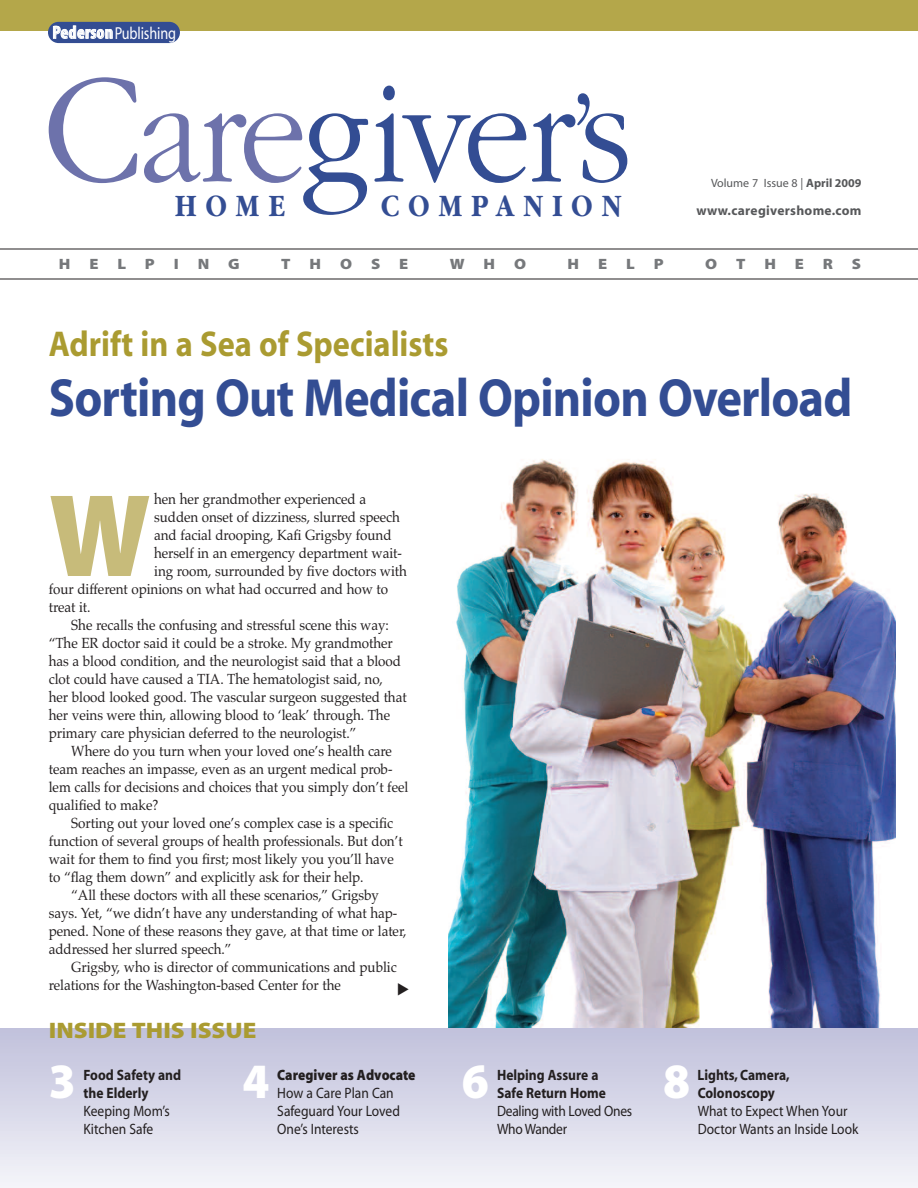
<style>
.page{position:relative;width:918px;height:1188px;background:#fff}
.page>*{position:absolute;margin:0;border:0;box-sizing:border-box;transform-origin:0 0}
.t1{font:300 150px "Garamond";letter-spacing:-.03em;color:#334d93;scale:.9 1}
.t2{font:118.65px "Myriad Blk";color:#c7bb7a;scale:.95 1}
.t3{font:700 54px "Myriad";letter-spacing:-.015em;color:#334d93;scale:.9 1}
.t4{font:49.65px "Myriad Blk";color:#fff;scale:.95 1}
.t5{font:700 36px "Myriad";color:#aa9b31;scale:.9 1}
.t6{font:700 32.4px "Garamond";letter-spacing:.335em;color:#334d93;scale:.85 1}
.t7{font:22.5px "Myriad Blk";color:#aa9b31;scale:1.1 1}
.t8{font:17.4px "Myriad";letter-spacing:-.01em;color:#fff;scale:.82 1}
.t9{font:15px/18px "Myriad";color:#231f20;scale:.9 1}
.t10{font:700 15px/18px "Myriad";color:#231f20;scale:.9 1}
.t11{font:15px/18px "Myriad";letter-spacing:-.02em;color:#231f20;scale:.9 1}
.t12{font:15px "Myriad Blk";color:#76787b;scale:1.1 1}
.t13{font:15px "Myriad Blk";color:#231f20;scale:.9 1}
.t14{font:14.7px "Palatino";letter-spacing:-.005em;color:#231f20;scale:.92 1}
.t15{font:700 13.5px "Myriad";letter-spacing:.02em;color:#57585a}
.t16{font:12px "Myriad";color:#57585a}
.s1{font-family:"Myriad Pro";font-weight:700;font-stretch:condensed;font-size:18px}
.s2{font-size:162.45px;color:#6d72ab}
.s3{color:#6d72ab}
.s4{font-size:137.55px}
.s5{font-weight:700}
</style>
<div class="page">
<div style="left:0;top:0;width:918px;height:32px;background:#b4a74a"></div>
<hr style="left:0;top:249px;width:918px;height:1px;background:#231f20">
<hr style="left:0;top:279px;width:918px;height:1px;background:#231f20">
<div style="left:48px;top:22px;width:132px;height:21px;background:#334d93;border-radius:11px"></div>
<img style="left:449px;top:459px;width:446px;height:570px">
<div style="left:0;top:1029px;width:918px;height:159px;background:linear-gradient(to bottom,#c0c0db,#f4f4f9)"></div>
<p class="t8" style="left:52px;top:26px;width:152px"><span class="s1">Pederson</span>Publishing</p>
<h1 class="t1" style="left:42px;top:42px;width:657px"><span class="s2">C</span><span class="s3">are</span>giver<span class="s4">’</span>s</h1>
<h3 class="t6" style="left:175px;top:186px;width:131px">HOME</h3>
<h3 class="t6" style="left:381px;top:186px;width:284px">COMPANION</h3>
<p class="t16" style="left:711px;top:178px;width:152px">Volume 7 Issue 8 | <span class="s5">April 2009</span></p>
<p class="t15" style="left:697px;top:205px;width:166px">www.caregivershome.com</p>
<p class="t12" style="left:59px;top:256px;width:12px">H</p>
<p class="t12" style="left:89px;top:256px;width:10px">E</p>
<p class="t12" style="left:117px;top:256px;width:9px">L</p>
<p class="t12" style="left:145px;top:256px;width:11px">P</p>
<p class="t12" style="left:174px;top:256px;width:6px">I</p>
<p class="t12" style="left:198px;top:256px;width:12px">N</p>
<p class="t12" style="left:228px;top:256px;width:12px">G</p>
<p class="t12" style="left:281px;top:256px;width:10px">T</p>
<p class="t12" style="left:310px;top:256px;width:12px">H</p>
<p class="t12" style="left:340px;top:256px;width:12px">O</p>
<p class="t12" style="left:371px;top:256px;width:10px">S</p>
<p class="t12" style="left:399px;top:256px;width:10px">E</p>
<p class="t12" style="left:450px;top:256px;width:15px">W</p>
<p class="t12" style="left:484px;top:256px;width:12px">H</p>
<p class="t12" style="left:514px;top:256px;width:12px">O</p>
<p class="t12" style="left:568px;top:256px;width:12px">H</p>
<p class="t12" style="left:598px;top:256px;width:10px">E</p>
<p class="t12" style="left:626px;top:256px;width:9px">L</p>
<p class="t12" style="left:654px;top:256px;width:11px">P</p>
<p class="t12" style="left:705px;top:256px;width:12px">O</p>
<p class="t12" style="left:736px;top:256px;width:10px">T</p>
<p class="t12" style="left:764px;top:256px;width:12px">H</p>
<p class="t12" style="left:795px;top:256px;width:10px">E</p>
<p class="t12" style="left:823px;top:256px;width:11px">R</p>
<p class="t12" style="left:852px;top:256px;width:10px">S</p>
<h3 class="t5" style="left:49px;top:331px;width:446px">Adrift in a Sea of Specialists</h3>
<h3 class="t3" style="left:49px;top:378px;width:894px">Sorting Out Medical Opinion Overload</h3>
<h2 class="t2" style="left:49px;top:474px;width:109px">W</h2>
<p class="t14" style="left:154px;top:490px;width:232px">hen her grandmother experienced a</p>
<p class="t14" style="left:154px;top:508px;width:269px">sudden onset of dizziness, slurred speech</p>
<p class="t14" style="left:154px;top:526px;width:260px">and facial drooping, Kafi Grigsby found</p>
<p class="t14" style="left:154px;top:544px;width:271px">herself in an emergency department wait-</p>
<p class="t14" style="left:154px;top:562px;width:276px">ing room, surrounded by five doctors with</p>
<p class="t14" style="left:49px;top:580px;width:370px">four different opinions on what had occurred and how to</p>
<p class="t14" style="left:49px;top:598px;width:47px">treat it.</p>
<p class="t14" style="left:71px;top:616px;width:347px">She recalls the confusing and stressful scene this way:</p>
<p class="t14" style="left:49px;top:634px;width:376px">“The ER doctor said it could be a stroke. My grandmother</p>
<p class="t14" style="left:49px;top:652px;width:384px">has a blood condition, and the neurologist said that a blood</p>
<p class="t14" style="left:49px;top:670px;width:365px">clot could have caused a TIA. The hematologist said, no,</p>
<p class="t14" style="left:49px;top:688px;width:391px">her blood looked good. The vascular surgeon suggested that</p>
<p class="t14" style="left:49px;top:706px;width:373px">her veins were thin, allowing blood to ‘leak’ through. The</p>
<p class="t14" style="left:49px;top:724px;width:336px">primary care physician deferred to the neurologist.”</p>
<p class="t14" style="left:71px;top:742px;width:350px">Where do you turn when your loved one’s health care</p>
<p class="t14" style="left:49px;top:760px;width:375px">team reaches an impasse, even as an urgent medical prob-</p>
<p class="t14" style="left:49px;top:778px;width:392px">lem calls for decisions and choices that you simply don’t feel</p>
<p class="t14" style="left:49px;top:796px;width:121px">qualified to make?</p>
<p class="t14" style="left:71px;top:814px;width:351px">Sorting out your loved one’s complex case is a specific</p>
<p class="t14" style="left:49px;top:832px;width:386px">function of several groups of health professionals. But don’t</p>
<p class="t14" style="left:49px;top:850px;width:377px">wait for them to find you first; most likely you you’ll have</p>
<p class="t14" style="left:49px;top:868px;width:344px">to “flag them down” and explicitly ask for their help.</p>
<p class="t14" style="left:71px;top:886px;width:336px">“All these doctors with all these scenarios,” Grigsby</p>
<p class="t14" style="left:49px;top:904px;width:380px">says. Yet, “we didn’t have any understanding of what hap-</p>
<p class="t14" style="left:49px;top:922px;width:390px">pened. None of these reasons they gave, at that time or later,</p>
<p class="t14" style="left:49px;top:940px;width:200px">addressed her slurred speech.”</p>
<p class="t14" style="left:71px;top:958px;width:355px">Grigsby, who is director of communications and public</p>
<p class="t14" style="left:49px;top:976px;width:319px">relations for the Washington-based Center for the</p>
<h3 class="t7" style="left:49px;top:1018px;width:190px">INSIDE THIS ISSUE</h3>
<h3 class="t4" style="left:49px;top:1055px;width:30px">3</h3>
<p class="t10" style="left:83px;top:1067px;width:110px">Food Safety and the Elderly</p>
<p class="t9" style="left:84px;top:1103px;width:97px">Keeping Mom’s<br>Kitchen Safe</p>
<h3 class="t4" style="left:243px;top:1055px;width:30px">4</h3>
<p class="t13" style="left:277px;top:1067px;width:155px">Caregiver as Advocate</p>
<p class="t9" style="left:277px;top:1085px;width:138px">How a Care Plan Can<br>Safeguard Your Loved<br>One’s Interests</p>
<h3 class="t4" style="left:462px;top:1055px;width:30px">6</h3>
<p class="t10" style="left:497px;top:1067px;width:123px">Helping Assure a<br>Safe Return Home</p>
<p class="t11" style="left:497px;top:1103px;width:152px">Dealing with Loved Ones<br>Who Wander</p>
<h3 class="t4" style="left:663px;top:1055px;width:30px">8</h3>
<p class="t10" style="left:698px;top:1067px;width:104px">Lights, Camera,<br>Colonoscopy</p>
<p class="t9" style="left:698px;top:1103px;width:180px">What to Expect When Your<br>Doctor Wants an Inside Look</p>
</div>
